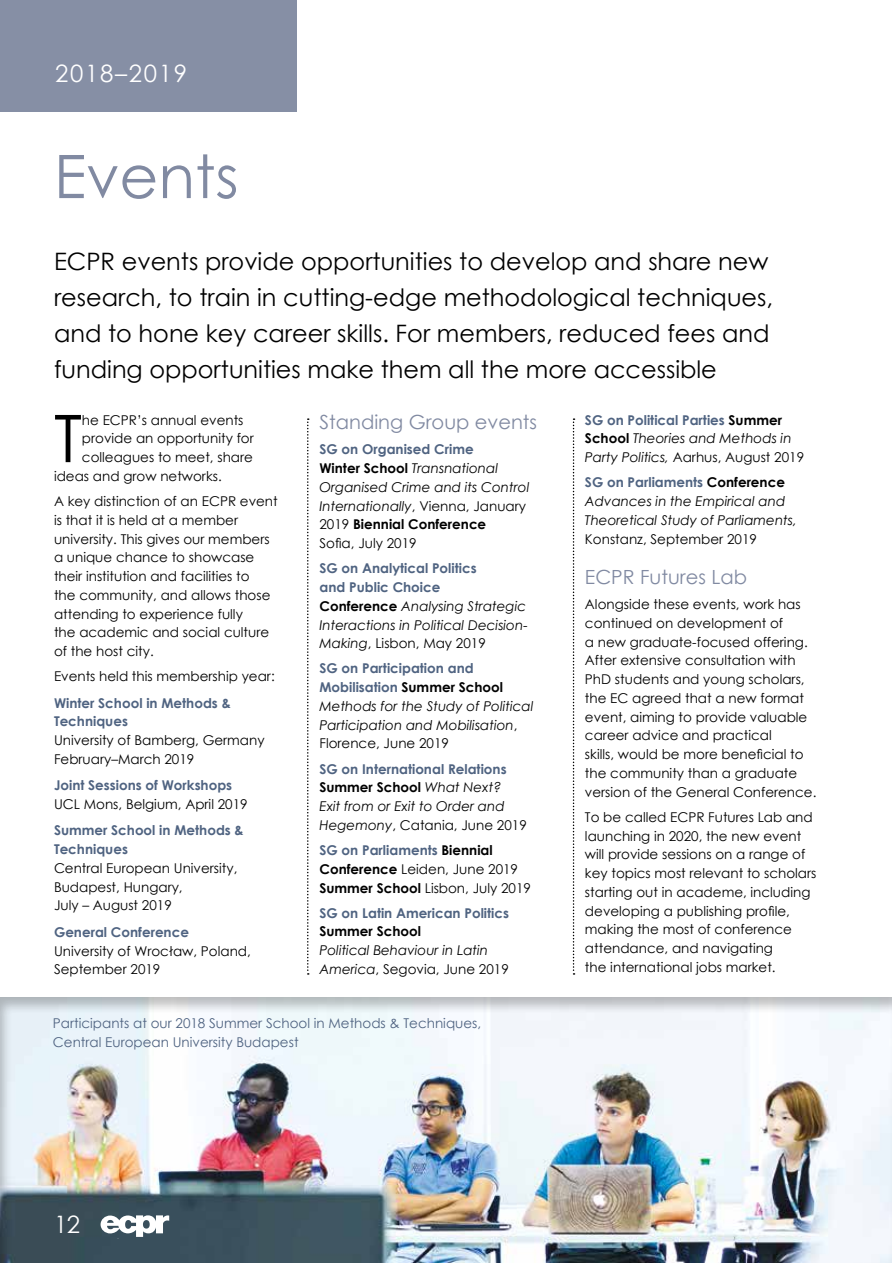
<style>
.page{position:relative;width:893px;height:1263px;background:#fff}
.page>*{position:absolute;margin:0;border:0;box-sizing:border-box;transform-origin:0 0}
.t1{font:65.7px "Century Gothic";color:#000}
.t2{font:60px "Century Gothic";color:#818aa2}
.t3{font:24px/36px "Century Gothic";color:#000}
.t4{font:24px "Century Gothic";letter-spacing:.07em;color:#fff}
.t5{font:19.5px "Century Gothic";color:#818aa2}
.t6{font:13.5px/18.8px "Century Gothic";color:#000}
.t7{font:italic 13.5px/18.8px "Century Gothic";color:#000}
.t8{font:700 13.5px/18.8px "Century Gothic";color:#4f6381}
.t9{font:13.5px/18.8px "Century Gothic";color:#4f6381}
.t10{font:700 13.5px/18.8px "Century Gothic";color:#000}
.s1{font-weight:700;font-style:normal;color:#4f6381}
.s2{font-weight:700;font-style:normal}
.s3{font-style:normal}
.s4{color:#4f6381}
.s5{font-weight:400}
</style>
<div class="page">
<div style="left:0;top:0;width:297px;height:112px;background:#868fa5"></div>
<div style="left:0;top:996px;width:893px;height:267px;background:#000;opacity:.25"></div>
<svg style="left:307px;top:418px;width:2px;height:557px"></svg>
<svg style="left:573px;top:418px;width:1px;height:557px"></svg>
<svg style="left:101px;top:1215px;width:68px;height:22px"></svg>
<h3 class="t4" style="left:55px;top:56px;width:133px">2018–2019</h3>
<h2 class="t2" style="left:54px;top:134px;width:186px">Events</h2>
<p class="t3" style="left:54px;top:243px;width:721px">ECPR events provide opportunities to develop and share new research, to train in cutting-edge methodological techniques, and to hone key career skills. For members, reduced fees and funding opportunities make them all the more accessible</p>
<h1 class="t1" style="left:54px;top:392px;width:29px">T</h1>
<p class="t6" style="left:82px;top:410px;width:163px">he ECPR’s annual events</p>
<h3 class="t5" style="left:319px;top:409px;width:219px">Standing Group events</h3>
<p class="t7" style="left:319px;top:440px;width:211px"><span class="s1">SG on Organised Crime<br></span><span class="s2">Winter School</span> Transnational<br>Organised Crime and its Control<br>Internationally<span class="s3">, Vienna, January<br>2019</span> <span class="s2">Biennial Conference<br></span><span class="s3">Sofia, July 2019</span></p>
<p class="t7" style="left:319px;top:559px;width:210px"><span class="s1">SG on Analytical Politics<br>and Public Choice<br></span><span class="s2">Conference</span> Analysing Strategic<br>Interactions in Political Decision-<br>Making<span class="s3">, Lisbon, May 2019</span></p>
<p class="t7" style="left:319px;top:659px;width:215px"><span class="s1">SG on Participation and<br>Mobilisation</span> <span class="s2">Summer School<br></span>Methods for the Study of Political<br>Participation and Mobilisation<span class="s3">,<br>Florence, June 2019</span></p>
<p class="t7" style="left:319px;top:759px;width:209px"><span class="s1">SG on International Relations<br></span><span class="s2">Summer School</span> What Next?<br>Exit from or Exit to Order and<br>Hegemony<span class="s3">, Catania, June 2019</span></p>
<p class="t10" style="left:319px;top:840px;width:213px"><span class="s4">SG on Parliaments</span> Biennial<br>Conference <span class="s5">Leiden, June 2019<br></span>Summer School <span class="s5">Lisbon, July 2019</span></p>
<p class="t8" style="left:319px;top:903px;width:191px">SG on Latin American Politics</p>
<p class="t10" style="left:319px;top:921px;width:103px">Summer School</p>
<p class="t7" style="left:319px;top:941px;width:191px">Political Behaviour in Latin<br>America<span class="s3">, Segovia, June 2019</span></p>
<p class="t7" style="left:585px;top:410px;width:221px"><span class="s1">SG on Political Parties</span> <span class="s2">Summer<br>School</span> Theories and Methods in<br>Party Politics, <span class="s3">Aarhus, August 2019</span></p>
<p class="t7" style="left:585px;top:473px;width:213px"><span class="s1">SG on Parliaments</span> <span class="s2">Conference<br></span>Advances in the Empirical and<br>Theoretical Study of Parliaments,</p>
<p class="t6" style="left:585px;top:529px;width:173px">Konstanz, September 2019</p>
<h3 class="t5" style="left:585px;top:563px;width:164px">ECPR Futures Lab</h3>
<p class="t6" style="left:585px;top:595px;width:233px">Alongside these events, work has continued on development of<br>a new graduate-focused offering.<br>After extensive consultation with<br>PhD students and young scholars, the EC agreed that a new format event, aiming to provide valuable career advice and practical<br>skills, would be more beneficial to the community than a graduate version of the General Conference.</p>
<p class="t6" style="left:585px;top:807px;width:233px">To be called ECPR Futures Lab and launching in 2020, the new event will provide sessions on a range of key topics most relevant to scholars starting out in academe, including developing a publishing profile, making the most of conference attendance, and navigating<br>the international jobs market.</p>
<p class="t6" style="left:82px;top:429px;width:173px">provide an opportunity for</p>
<p class="t6" style="left:82px;top:448px;width:172px">colleagues to meet, share</p>
<p class="t6" style="left:54px;top:466px;width:169px">ideas and grow networks.</p>
<p class="t6" style="left:54px;top:492px;width:225px">A key distinction of an ECPR event is that it is held at a member university. This gives our members a unique chance to showcase their institution and facilities to<br>the community, and allows those attending to experience fully<br>the academic and social culture of the host city.</p>
<p class="t6" style="left:54px;top:667px;width:222px">Events held this membership year:</p>
<p class="t8" style="left:54px;top:693px;width:178px">Winter School in Methods &amp;<br>Techniques</p>
<p class="t6" style="left:54px;top:731px;width:212px">University of Bamberg, Germany<br>February–March 2019</p>
<p class="t8" style="left:54px;top:775px;width:180px">Joint Sessions of Workshops</p>
<p class="t6" style="left:54px;top:794px;width:195px">UCL Mons, Belgium, April 2019</p>
<p class="t8" style="left:54px;top:820px;width:191px">Summer School in Methods &amp;<br>Techniques</p>
<p class="t6" style="left:54px;top:858px;width:185px">Central European University,<br>Budapest, Hungary,<br>July – August 2019</p>
<p class="t8" style="left:54px;top:922px;width:137px">General Conference</p>
<p class="t6" style="left:54px;top:941px;width:198px">University of Wrocław, Poland,<br>September 2019</p>
<p class="t9" style="left:53px;top:1014px;width:430px">Participants at our 2018 Summer School in Methods &amp; Techniques,<br>Central European University Budapest</p>
<h3 class="t4" style="left:54px;top:1207px;width:27px">12</h3>
</div>
